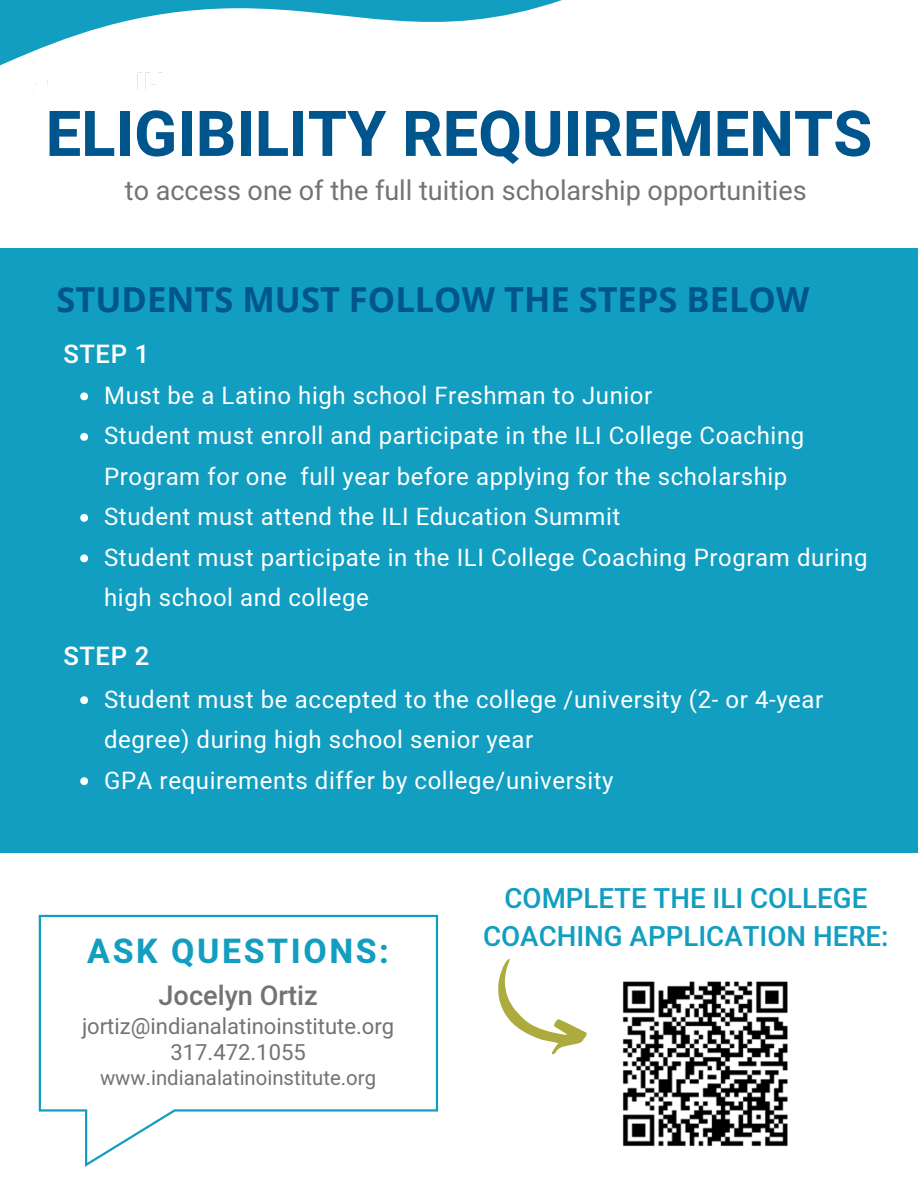
<style>
.page{position:relative;width:918px;height:1188px;background:#fff}
.page>*{position:absolute;margin:0;border:0;box-sizing:border-box;transform-origin:0 0}
.t1{font:700 63.3px "Heebo";color:#00568c}
.t2{font:700 34.5px "Open Sans";color:#00568c}
.t3{font:700 33.9px "Heebo";letter-spacing:.075em;color:#129ec0}
.t4{font:500 27.6px/38.2px "Heebo";color:#129ec0;text-align:center}
.t5{font:500 27.15px "Heebo";color:#737373}
.t6{font:27px "Heebo";color:#737373}
.t7{font:500 25.5px "Heebo";letter-spacing:.025em;color:#fff}
.t8{font:24px/40.5px "Heebo";letter-spacing:.025em;color:#fff}
.t9{font:22.05px/26.7px "Heebo";color:#737373;text-align:center}
.t10{font:20.25px "Heebo";color:#737373}
</style>
<div class="page">
<svg style="left:498px;top:959px;width:89px;height:96px"></svg>
<svg style="left:39px;top:915px;width:399px;height:252px"></svg>
<img style="left:622px;top:981px;width:166px;height:166px">
<div style="left:0;top:249px;width:918px;height:604px;background:#129ec0"></div>
<svg style="left:80px;top:392px;width:8px;height:8px"></svg>
<svg style="left:80px;top:433px;width:8px;height:8px"></svg>
<svg style="left:80px;top:514px;width:8px;height:8px"></svg>
<svg style="left:80px;top:554px;width:8px;height:8px"></svg>
<svg style="left:0;top:0;width:845px;height:249px"></svg>
<svg style="left:80px;top:696px;width:8px;height:8px"></svg>
<svg style="left:80px;top:777px;width:8px;height:8px"></svg>
<h1 class="t1" style="left:46px;top:90px;width:828px">ELIGIBILITY REQUIREMENTS</h1>
<p class="t6" style="left:125px;top:172px;width:683px">to access one of the full tuition scholarship opportunities</p>
<h2 class="t2" style="left:57px;top:275px;width:754px">STUDENTS MUST FOLLOW THE STEPS BELOW</h2>
<p class="t7" style="left:63px;top:336px;width:87px">STEP 1</p>
<p class="t8" style="left:104px;top:376px;width:765px">Must be a Latino high school Freshman to Junior<br>Student must enroll and participate in the ILI College Coaching Program for one full year before applying for the scholarship Student must attend the ILI Education Summit<br>Student must participate in the ILI College Coaching Program during high school and college</p>
<p class="t7" style="left:63px;top:639px;width:87px">STEP 2</p>
<p class="t8" style="left:104px;top:680px;width:721px">Student must be accepted to the college /university (2- or 4-year degree) during high school senior year<br>GPA requirements differ by college/university</p>
<h3 class="t3" style="left:87px;top:927px;width:303px">ASK QUESTIONS:</h3>
<p class="t5" style="left:159px;top:976px;width:161px">Jocelyn Ortiz</p>
<p class="t9" style="left:82px;top:1013px;width:314px">jortiz@indianalatinoinstitute.org<br>317.472.1055</p>
<p class="t10" style="left:100px;top:1063px;width:278px">www.indianalatinoinstitute.org</p>
<p class="t4" style="left:483px;top:880px;width:407px">COMPLETE THE ILI COLLEGE<br>COACHING APPLICATION HERE:</p>
</div>
